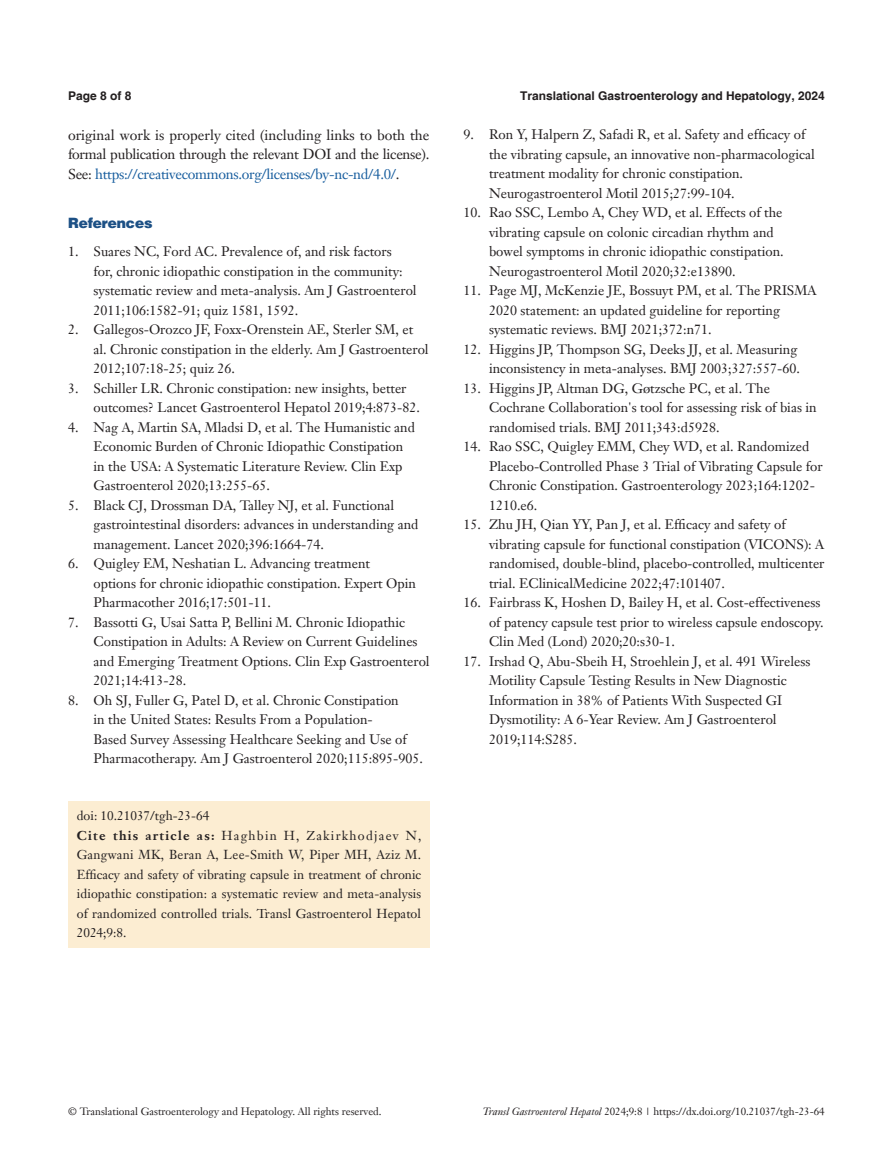
<style>
.page{position:relative;width:893px;height:1170px;background:#fff}
.page>*{position:absolute;margin:0;border:0;box-sizing:border-box;transform-origin:0 0}
.t1{font:14.25px/19.5px "Janson Text LT";letter-spacing:-.02em;color:#231f20;text-align:justify}
.t2{font:900 14.25px "Helvetica";color:#1c5085}
.t3{font:13.5px/19.5px "Janson Text LT";color:#231f20}
.t4{font:12.75px/19.5px "Janson Text LT";letter-spacing:.005em;color:#231f20}
.t5{font:700 12px "Helvetica";color:#231f20}
.t6{font:10.5px "Janson Text LT";color:#231f20}
.s1{color:#175d9e}
.s2{font-weight:700}
.s3{font-style:italic}
</style>
<div class="page">
<div style="left:68px;top:800px;width:362px;height:147px;background:#fcedd2"></div>
<p class="t5" style="left:68px;top:88px;width:65px">Page 8 of 8</p>
<p class="t5" style="left:520px;top:88px;width:306px">Translational Gastroenterology and Hepatology, 2024</p>
<p class="t1" style="left:68px;top:125px;width:363px">original work is properly cited (including links to both the formal publication through the relevant DOI and the license).<br>See: <span class="s1">https://creativecommons.org/licenses/by-nc-nd/4.0/</span>.</p>
<p class="t2" style="left:68px;top:213px;width:86px">References</p>
<p class="t3" style="left:94px;top:242px;width:325px;text-indent:-26px">1. Suares NC, Ford AC. Prevalence of, and risk factors<br>for, chronic idiopathic constipation in the community: systematic review and meta-analysis. Am J Gastroenterol 2011;106:1582-91; quiz 1581, 1592.</p>
<p class="t3" style="left:94px;top:320px;width:337px;text-indent:-26px">2. Gallegos-Orozco JF, Foxx-Orenstein AE, Sterler SM, et al. Chronic constipation in the elderly. Am J Gastroenterol<br>2012;107:18-25; quiz 26.</p>
<p class="t3" style="left:94px;top:378px;width:328px;text-indent:-26px">3. Schiller LR. Chronic constipation: new insights, better outcomes? Lancet Gastroenterol Hepatol 2019;4:873-82.</p>
<p class="t3" style="left:94px;top:417px;width:323px;text-indent:-26px">4. Nag A, Martin SA, Mladsi D, et al. The Humanistic and Economic Burden of Chronic Idiopathic Constipation in the USA: A Systematic Literature Review. Clin Exp Gastroenterol 2020;13:255-65.</p>
<p class="t3" style="left:94px;top:495px;width:326px;text-indent:-26px">5. Black CJ, Drossman DA, Talley NJ, et al. Functional gastrointestinal disorders: advances in understanding and management. Lancet 2020;396:1664-74.</p>
<p class="t3" style="left:94px;top:553px;width:324px;text-indent:-26px">6. Quigley EM, Neshatian L. Advancing treatment<br>options for chronic idiopathic constipation. Expert Opin<br>Pharmacother 2016;17:501-11.</p>
<p class="t3" style="left:94px;top:612px;width:338px;text-indent:-26px">7. Bassotti G, Usai Satta P, Bellini M. Chronic Idiopathic Constipation in Adults: A Review on Current Guidelines and Emerging Treatment Options. Clin Exp Gastroenterol 2021;14:413-28.</p>
<p class="t3" style="left:94px;top:690px;width:331px;text-indent:-26px">8. Oh SJ, Fuller G, Patel D, et al. Chronic Constipation<br>in the United States: Results From a Population-<br>Based Survey Assessing Healthcare Seeking and Use of Pharmacotherapy. Am J Gastroenterol 2020;115:895-905.</p>
<p class="t4" style="left:77px;top:805px;width:346px">doi: 10.21037/tgh-23-64<br><span class="s2">Cite this article as:</span> Haghbin H, Zakirkhodjaev N, Gangwani MK, Beran A, Lee-Smith W, Piper MH, Aziz M.<br>Efficacy and safety of vibrating capsule in treatment of chronic idiopathic constipation: a systematic review and meta-analysis of randomized controlled trials. Transl Gastroenterol Hepatol 2024;9:8.</p>
<p class="t3" style="left:489px;top:124px;width:327px;text-indent:-26px">9. Ron Y, Halpern Z, Safadi R, et al. Safety and efficacy of the vibrating capsule, an innovative non-pharmacological treatment modality for chronic constipation.<br>Neurogastroenterol Motil 2015;27:99-104.</p>
<p class="t3" style="left:489px;top:202px;width:296px;text-indent:-26px">10. Rao SSC, Lembo A, Chey WD, et al. Effects of the vibrating capsule on colonic circadian rhythm and bowel symptoms in chronic idiopathic constipation.<br>Neurogastroenterol Motil 2020;32:e13890.</p>
<p class="t3" style="left:489px;top:280px;width:329px;text-indent:-26px">11. Page MJ, McKenzie JE, Bossuyt PM, et al. The PRISMA<br>2020 statement: an updated guideline for reporting systematic reviews. BMJ 2021;372:n71.</p>
<p class="t3" style="left:463px;top:339px;width:338px;text-align:right">12. Higgins JP, Thompson SG, Deeks JJ, et al. Measuring inconsistency in meta-analyses. BMJ 2003;327:557-60.</p>
<p class="t3" style="left:489px;top:378px;width:329px;text-indent:-26px">13. Higgins JP, Altman DG, Gøtzsche PC, et al. The<br>Cochrane Collaboration's tool for assessing risk of bias in randomised trials. BMJ 2011;343:d5928.</p>
<p class="t3" style="left:489px;top:436px;width:335px;text-indent:-26px">14. Rao SSC, Quigley EMM, Chey WD, et al. Randomized Placebo-Controlled Phase 3 Trial of Vibrating Capsule for Chronic Constipation. Gastroenterology 2023;164:1202- 1210.e6.</p>
<p class="t3" style="left:489px;top:514px;width:337px;text-indent:-26px">15. Zhu JH, Qian YY, Pan J, et al. Efficacy and safety of vibrating capsule for functional constipation (VICONS): A randomised, double-blind, placebo-controlled, multicenter trial. EClinicalMedicine 2022;47:101407.</p>
<p class="t3" style="left:489px;top:592px;width:336px;text-indent:-26px">16. Fairbrass K, Hoshen D, Bailey H, et al. Cost-effectiveness of patency capsule test prior to wireless capsule endoscopy.<br>Clin Med (Lond) 2020;20:s30-1.</p>
<p class="t3" style="left:489px;top:651px;width:323px;text-indent:-26px">17. Irshad Q, Abu-Sbeih H, Stroehlein J, et al. 491 Wireless Motility Capsule Testing Results in New Diagnostic Information in 38% of Patients With Suspected GI Dysmotility: A 6-Year Review. Am J Gastroenterol 2019;114:S285.</p>
<p class="t6" style="left:68px;top:1104px;width:315px">© Translational Gastroenterology and Hepatology. All rights reserved.</p>
<p class="t6" style="left:483px;top:1104px;width:343px"><span class="s3">Transl Gastroenterol Hepatol</span> 2024;9:8 | https://dx.doi.org/10.21037/tgh-23-64</p>
</div>
